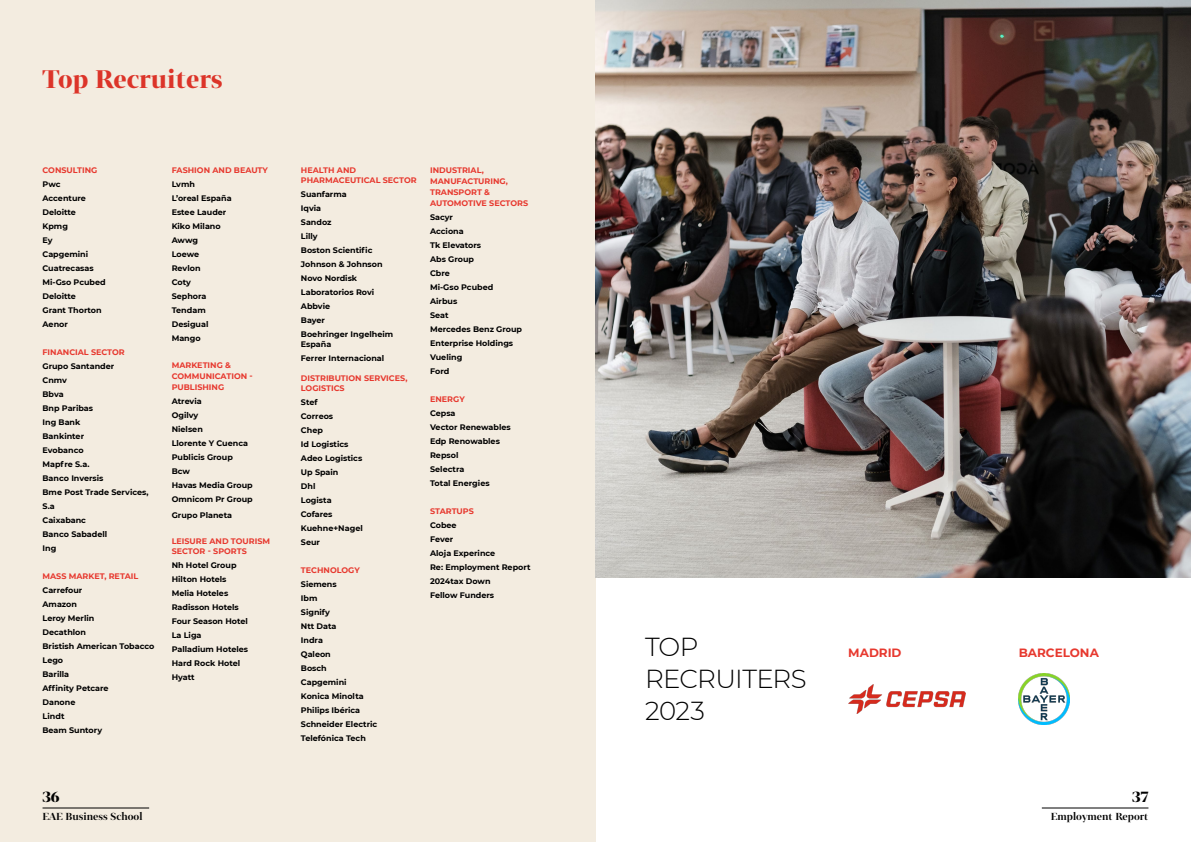
<style>
.page{position:relative;width:1191px;height:842px;background:#fff}
.page>*{position:absolute;margin:0;border:0;box-sizing:border-box;transform-origin:0 0}
.t1{font:300 26px/32px "Montserrat";letter-spacing:-.025em;color:#000}
.t2{font:700 25px "Tabac G1";color:#e7392f}
.t3{font:700 15px "Tabac G1";color:#000}
.t4{font:700 12px "Montserrat";color:#e7392f}
.t5{font:600 10px "Tabac G1";color:#000}
.t6{font:700 8px/14px "Montserrat";color:#000}
.t7{font:700 8px/11px "Montserrat";color:#e7392f}
</style>
<div class="page">
<div style="left:0;top:0;width:595px;height:842px;background:#f3ece0"></div>
<hr style="left:43px;top:808px;width:106px;height:1px;background:#000">
<hr style="left:1041px;top:808px;width:107px;height:1px;background:#000">
<img style="left:595px;top:0;width:596px;height:577px">
<img style="left:848px;top:684px;width:117px;height:30px">
<img style="left:1018px;top:673px;width:51px;height:51px">
<h2 class="t2" style="left:43px;top:62px;width:182px">Top Recruiters</h2>
<p class="t7" style="left:43px;top:164px;width:56px">CONSULTING</p>
<p class="t6" style="left:43px;top:176px;width:65px">Pwc<br>Accenture<br>Deloitte<br>Kpmg<br>Ey<br>Capgemini<br>Cuatrecasas<br>Mi-Gso Pcubed<br>Deloitte<br>Grant Thorton<br>Aenor</p>
<p class="t7" style="left:43px;top:346px;width:84px">FINANCIAL SECTOR</p>
<p class="t6" style="left:43px;top:358px;width:107px">Grupo Santander<br>Cnmv<br>Bbva<br>Bnp Paribas<br>Ing Bank<br>Bankinter<br>Evobanco<br>Mapfre S.a.<br>Banco Inversis<br>Bme Post Trade Services,<br>S.a<br>Caixabanc<br>Banco Sabadell<br>Ing</p>
<p class="t7" style="left:43px;top:570px;width:97px">MASS MARKET, RETAIL</p>
<p class="t6" style="left:43px;top:582px;width:113px">Carrefour<br>Amazon<br>Leroy Merlin<br>Decathlon<br>Bristish American Tobacco<br>Lego<br>Barilla<br>Affinity Petcare<br>Danone<br>Lindt<br>Beam Suntory</p>
<p class="t7" style="left:172px;top:164px;width:98px">FASHION AND BEAUTY</p>
<p class="t6" style="left:172px;top:176px;width:61px">Lvmh<br>L’oreal España<br>Estee Lauder<br>Kiko Milano<br>Awwg<br>Loewe<br>Revlon<br>Coty<br>Sephora<br>Tendam<br>Desigual<br>Mango</p>
<p class="t7" style="left:172px;top:359px;width:83px">MARKETING &amp;<br>COMMUNICATION -<br>PUBLISHING</p>
<p class="t6" style="left:172px;top:393px;width:83px">Atrevia<br>Ogilvy<br>Nielsen<br>Llorente Y Cuenca<br>Publicis Group<br>Bcw<br>Havas Media Group<br>Omnicom Pr Group</p>
<p class="t6" style="left:172px;top:507px;width:62px">Grupo Planeta</p>
<p class="t7" style="left:172px;top:535px;width:100px;line-height:10px">LEISURE AND TOURISM<br>SECTOR - SPORTS</p>
<p class="t6" style="left:172px;top:557px;width:78px">Nh Hotel Group<br>Hilton Hotels<br>Melia Hoteles<br>Radisson Hotels<br>Four Season Hotel<br>La Liga<br>Palladium Hoteles<br>Hard Rock Hotel<br>Hyatt</p>
<h3 class="t3" style="left:42px;top:787px;width:19px">36</h3>
<p class="t5" style="left:42px;top:810px;width:102px">EAE Business School</p>
<p class="t7" style="left:301px;top:164px;width:117px;line-height:10px">HEALTH AND<br>PHARMACEUTICAL SECTOR</p>
<p class="t6" style="left:301px;top:186px;width:94px">Suanfarma<br>Iqvia<br>Sandoz<br>Lilly<br>Boston Scientific<br>Johnson &amp; Johnson<br>Novo Nordisk<br>Laboratorios Rovi<br>Abbvie<br>Bayer<br>Boehringer Ingelheim</p>
<p class="t6" style="left:301px;top:336px;width:85px">España<br>Ferrer Internacional</p>
<p class="t7" style="left:301px;top:372px;width:108px;line-height:10px">DISTRIBUTION SERVICES,<br>LOGISTICS</p>
<p class="t6" style="left:301px;top:394px;width:63px">Stef<br>Correos<br>Chep<br>Id Logistics<br>Adeo Logistics<br>Up Spain<br>Dhl<br>Logista<br>Cofares<br>Kuehne+Nagel<br>Seur</p>
<p class="t7" style="left:301px;top:564px;width:60px">TECHNOLOGY</p>
<p class="t6" style="left:301px;top:576px;width:78px">Siemens<br>Ibm<br>Signify<br>Ntt Data<br>Indra<br>Qaleon<br>Bosch<br>Capgemini<br>Konica Minolta<br>Philips Ibérica<br>Schneider Electric<br>Telefónica Tech</p>
<p class="t7" style="left:430px;top:164px;width:100px">INDUSTRIAL,<br>MANUFACTURING,<br>TRANSPORT &amp;<br>AUTOMOTIVE SECTORS</p>
<p class="t6" style="left:430px;top:209px;width:93px">Sacyr<br>Acciona<br>Tk Elevators<br>Abs Group<br>Cbre<br>Mi-Gso Pcubed<br>Airbus<br>Seat<br>Mercedes Benz Group<br>Enterprise Holdings<br>Vueling<br>Ford</p>
<p class="t7" style="left:430px;top:393px;width:36px">ENERGY</p>
<p class="t6" style="left:430px;top:405px;width:82px">Cepsa<br>Vector Renewables<br>Edp Renowables<br>Repsol<br>Selectra<br>Total Energies</p>
<p class="t7" style="left:430px;top:505px;width:45px">STARTUPS</p>
<p class="t6" style="left:430px;top:517px;width:102px">Cobee<br>Fever<br>Aloja Experince<br>Re: Employment Report<br>2024tax Down<br>Fellow Funders</p>
<h1 class="t1" style="left:645px;top:630px;width:163px">TOP<br>RECRUITERS<br>2023</h1>
<h3 class="t4" style="left:848px;top:644px;width:55px">MADRID</h3>
<h3 class="t4" style="left:1018px;top:644px;width:81px">BARCELONA</h3>
<h3 class="t3" style="left:1132px;top:787px;width:18px">37</h3>
<p class="t5" style="left:1051px;top:810px;width:99px">Employment Report</p>
</div>
